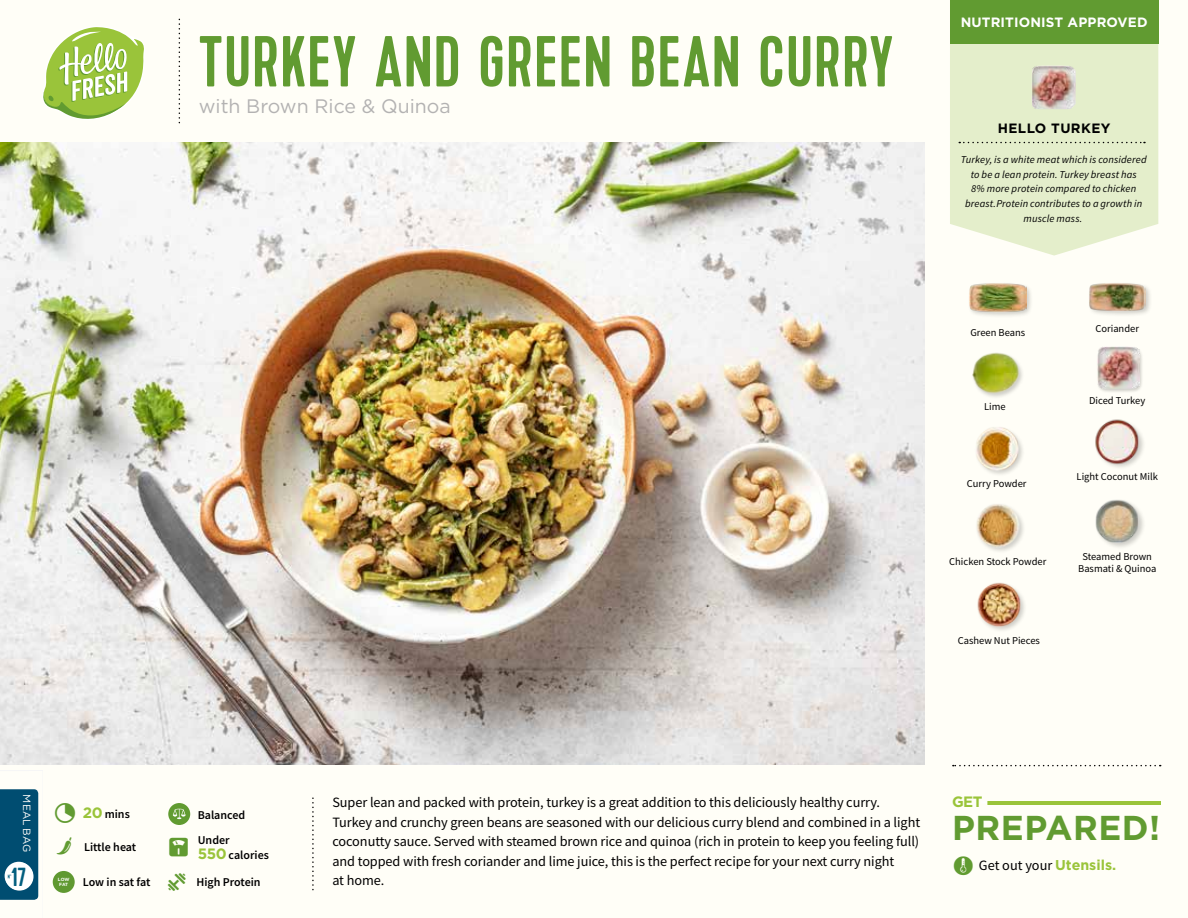
<style>
.page{position:relative;width:1188px;height:918px;background:#fffef7}
.page>*{position:absolute;margin:0;border:0;box-sizing:border-box;transform-origin:0 0}
.t1{font:72px "Kapra";letter-spacing:.03em;color:#619b31}
.t2{font:700 34.5px "Gotham";letter-spacing:.015em;color:#619b31}
.t3{font:26.1px "Kapra";color:#025e7e}
.t4{font:19.5px "Gotham";color:#b3b2b2}
.t5{font:700 15px "Gotham";color:#9ac43a}
.t6{font:14.25px/19.5px "Source Sans Pro";letter-spacing:-.005em;color:#000}
.t7{font:700 13.5px "Gotham";letter-spacing:.01em;color:#fff}
.t8{font:700 13.5px "Gotham";letter-spacing:.03em;color:#000}
.t9{font:600 12px/25px "Source Sans Pro";color:#000}
.t10{font:italic 10.5px/14.7px "Source Sans Pro";letter-spacing:.01em;color:#000;text-align:center}
.t11{font:10.5px/12px "Source Sans Pro";color:#000;text-align:center}
.t12{font:10.5px "Gotham";letter-spacing:-.005em;color:#fffefb}
.t13{font:700 4.5px/5.4px "Gotham";letter-spacing:-.03em;color:#fff}
.s1{color:#619b31}
.s2{font-family:"Gotham";font-weight:700;font-size:15px;color:#9ac43a}
.s3{color:#fff}
.s4{font-family:"Gotham";font-weight:700;color:#9ac43a}
</style>
<div class="page">
<svg style="left:43px;top:27px;width:101px;height:92px"></svg>
<img style="left:0;top:142px;width:925px;height:623px">
<img style="left:1095px;top:419px;width:49px;height:49px">
<div style="left:967px;top:281px;width:66px;height:38px;background:#000;opacity:.2"></div>
<img style="left:969px;top:281px;width:58px;height:38px">
<img style="left:976px;top:427px;width:47px;height:48px">
<img style="left:977px;top:582px;width:48px;height:48px">
<img style="left:976px;top:504px;width:48px;height:47px">
<img style="left:1095px;top:500px;width:49px;height:47px">
<div style="left:971px;top:352px;width:54px;height:47px;background:#000;opacity:.2"></div>
<img style="left:971px;top:352px;width:50px;height:47px">
<div style="left:1097px;top:346px;width:47px;height:48px;background:#000;opacity:.2"></div>
<img style="left:1097px;top:347px;width:42px;height:41px">
<div style="left:1088px;top:281px;width:64px;height:37px;background:#000;opacity:.2"></div>
<img style="left:1089px;top:281px;width:57px;height:37px">
<hr style="left:952px;top:801px;width:208px;height:4px;background:#9ac43a">
<div style="left:952px;top:797px;width:35px;height:11px;background:#fffef7"></div>
<svg style="left:953px;top:765px;width:208px;height:1px"></svg>
<svg style="left:0;top:789px;width:39px;height:111px;background:#2c6b89"></svg>
<svg style="left:950px;top:43px;width:208px;height:213px;background:#e5eecd"></svg>
<svg style="left:959px;top:142px;width:186px;height:1px"></svg>
<img style="left:1032px;top:65px;width:44px;height:44px">
<div style="left:950px;top:0;width:208px;height:43px;background:#619b31"></div>
<div style="left:168px;top:803px;width:22px;height:22px;background:#619b31;border-radius:50%"></div>
<svg style="left:173px;top:809px;width:13px;height:10px"></svg>
<div style="left:53px;top:871px;width:22px;height:22px;background:#609931;border-radius:50%"></div>
<h1 class="t1" style="left:199px;top:20px;width:696px">TURKEY AND GREEN BEAN CURRY</h1>
<h3 class="t4" style="left:199px;top:95px;width:253px">with Brown Rice &amp; Quinoa</h3>
<p class="t7" style="left:961px;top:13px;width:188px">NUTRITIONIST APPROVED</p>
<p class="t8" style="left:998px;top:119px;width:114px">HELLO TURKEY</p>
<p class="t10" style="left:961px;top:152px;width:187px">Turkey, is a white meat which is considered to be a lean protein. Turkey breast has<br>8% more protein compared to chicken breast.Protein contributes to a growth in muscle mass.</p>
<p class="t11" style="left:970px;top:326px;width:56px">Green Beans</p>
<p class="t11" style="left:984px;top:401px;width:23px">Lime</p>
<p class="t11" style="left:967px;top:478px;width:61px">Curry Powder</p>
<p class="t11" style="left:949px;top:555px;width:99px">Chicken Stock Powder</p>
<p class="t11" style="left:958px;top:634px;width:84px">Cashew Nut Pieces</p>
<p class="t11" style="left:1095px;top:322px;width:45px">Coriander</p>
<p class="t11" style="left:1089px;top:395px;width:58px">Diced Turkey</p>
<p class="t11" style="left:1077px;top:470px;width:83px">Light Coconut Milk</p>
<p class="t11" style="left:1078px;top:550px;width:80px">Steamed Brown<br>Basmati &amp; Quinoa</p>
<p class="t12" style="left:33px;top:794px;width:59px;rotate:90deg">MEAL BAG</p>
<p class="t6" style="left:332px;top:793px;width:589px">Super lean and packed with protein, turkey is a great addition to this deliciously healthy curry.<br>Turkey and crunchy green beans are seasoned with our delicious curry blend and combined in a light coconutty sauce. Served with steamed brown rice and quinoa (rich in protein to keep you feeling full) and topped with fresh coriander and lime juice, this is the perfect recipe for your next curry night<br>at home.</p>
<p class="t9" style="left:53px;top:802px;width:78px"><span class="s1">✔</span> <span class="s2">20</span> mins</p>
<p class="t9" style="left:198px;top:802px;width:49px">Balanced<br>Under</p>
<p class="t9" style="left:197px;top:842px;width:74px;line-height:26.2px"><span class="s2">550</span> calories<br>High Protein</p>
<p class="t9" style="left:53px;top:835px;width:85px"><span class="s1">▲</span> Little heat</p>
<h3 class="t3" style="left:11px;top:862px;width:16px">17</h3>
<p class="t13" style="left:58px;top:876px;width:13px">LOW<br>FAT</p>
<p class="t9" style="left:83px;top:869px;width:69px">Low in sat fat</p>
<p class="t5" style="left:952px;top:792px;width:36px">GET<span class="s3">-</span></p>
<h2 class="t2" style="left:952px;top:805px;width:210px">PREPARED!</h2>
<p class="t6" style="left:979px;top:855px;width:139px">Get out your <span class="s4">Utensils.</span></p>
</div>
